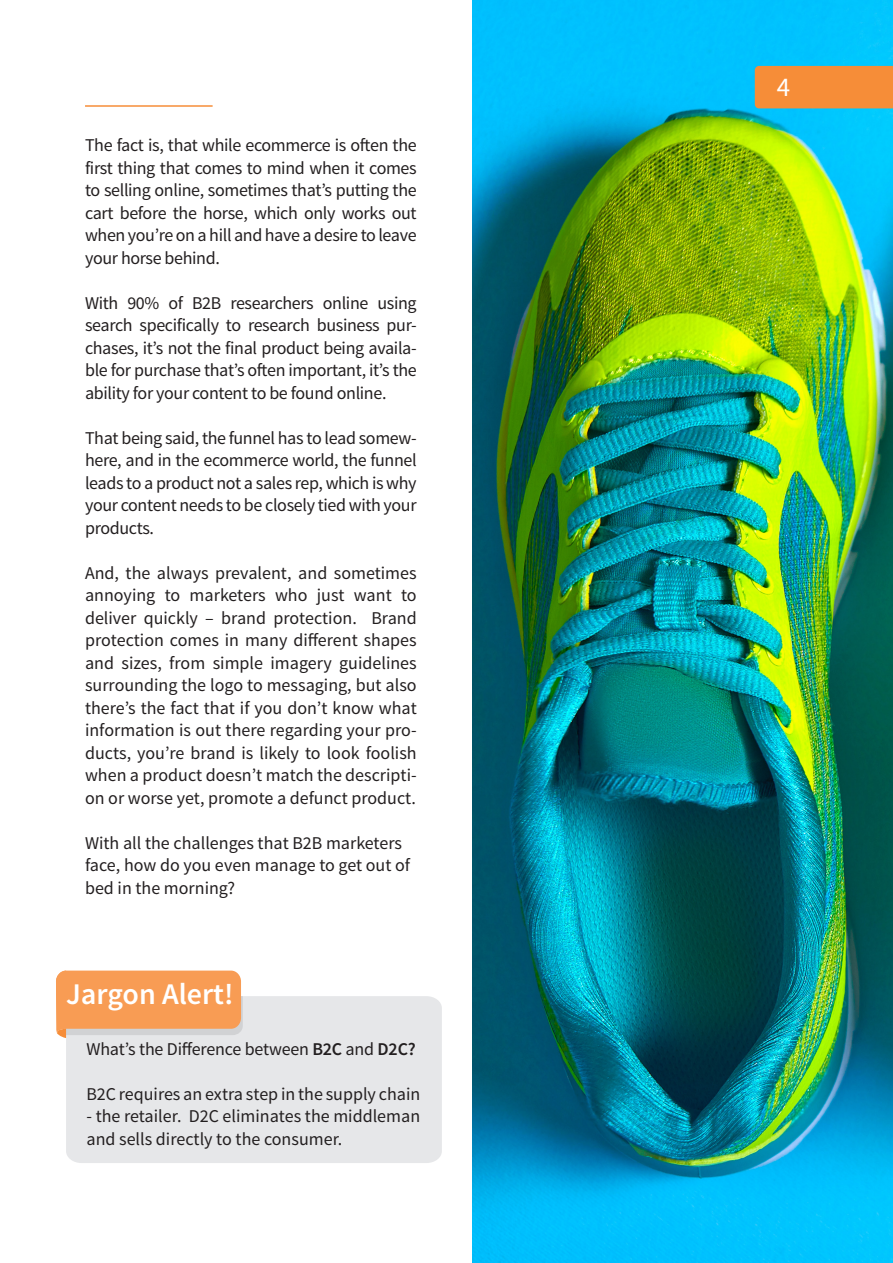
<style>
.page{position:relative;width:893px;height:1263px;background:#fff}
.page>*{position:absolute;margin:0;border:0;box-sizing:border-box;transform-origin:0 0}
.t1{font:600 30px "Source Sans Pro";color:#fff}
.t2{font:27px "Source Sans Pro";color:#fff}
.Fließ{font:18px/22.5px "Source Sans Pro";letter-spacing:-.01em;color:#231f20;text-align:justify}
.s1{font-weight:600}
</style>
<div class="page">
<div style="left:66px;top:996px;width:376px;height:167px;background:#e6e7e9"></div>
<svg style="left:56px;top:970px;width:187px;height:68px;background:#f3a569"></svg>
<img style="left:472px;top:0;width:421px;height:1263px">
<hr style="left:85px;top:105px;width:128px;height:2px;background:#f68d38">
<div style="left:755px;top:66px;width:138px;height:42px;background:#f68d38"></div>
<p class="Fließ" style="left:85px;top:134px;width:333px">The fact is, that while ecommerce is often the first thing that comes to mind when it comes to selling online, sometimes that’s putting the cart before the horse, which only works out when you’re on a hill and have a desire to leave your horse behind.</p>
<p class="Fließ" style="left:85px;top:292px;width:333px">With 90% of B2B researchers online using search specifically to research business pur&shy;chases, it’s not the final product being availa&shy;ble for purchase that’s often important, it’s the ability for your content to be found online.</p>
<p class="Fließ" style="left:85px;top:427px;width:333px">That being said, the funnel has to lead somew&shy;here, and in the ecommerce world, the funnel leads to a product not a sales rep, which is why your content needs to be closely tied with your products.</p>
<p class="Fließ" style="left:85px;top:562px;width:333px">And, the always prevalent, and sometimes annoying to marketers who just want to deliver quickly – brand protection. Brand protection comes in many different shapes and sizes, from simple imagery guidelines surrounding the logo to messaging, but also there’s the fact that if you don’t know what information is out there regarding your pro&shy;ducts, you’re brand is likely to look foolish when a product doesn’t match the descripti&shy;on or worse yet, promote a defunct product.</p>
<p class="Fließ" style="left:85px;top:832px;width:327px;text-align:left">With all the challenges that B2B marketers face, how do you even manage to get out of bed in the morning?</p>
<p class="t1" style="left:66px;top:975px;width:169px">Jargon Alert!</p>
<p class="Fließ" style="left:86px;top:1038px;width:331px">What’s the Difference between <span class="s1">B2C</span> and <span class="s1">D2C?</span></p>
<p class="Fließ" style="left:86px;top:1083px;width:335px">B2C requires an extra step in the supply chain</p>
<p class="Fließ" style="left:86px;top:1105px;width:335px">- the retailer. D2C eliminates the middleman and sells directly to the consumer.</p>
<h2 class="t2" style="left:777px;top:71px;width:15px">4</h2>
</div>
